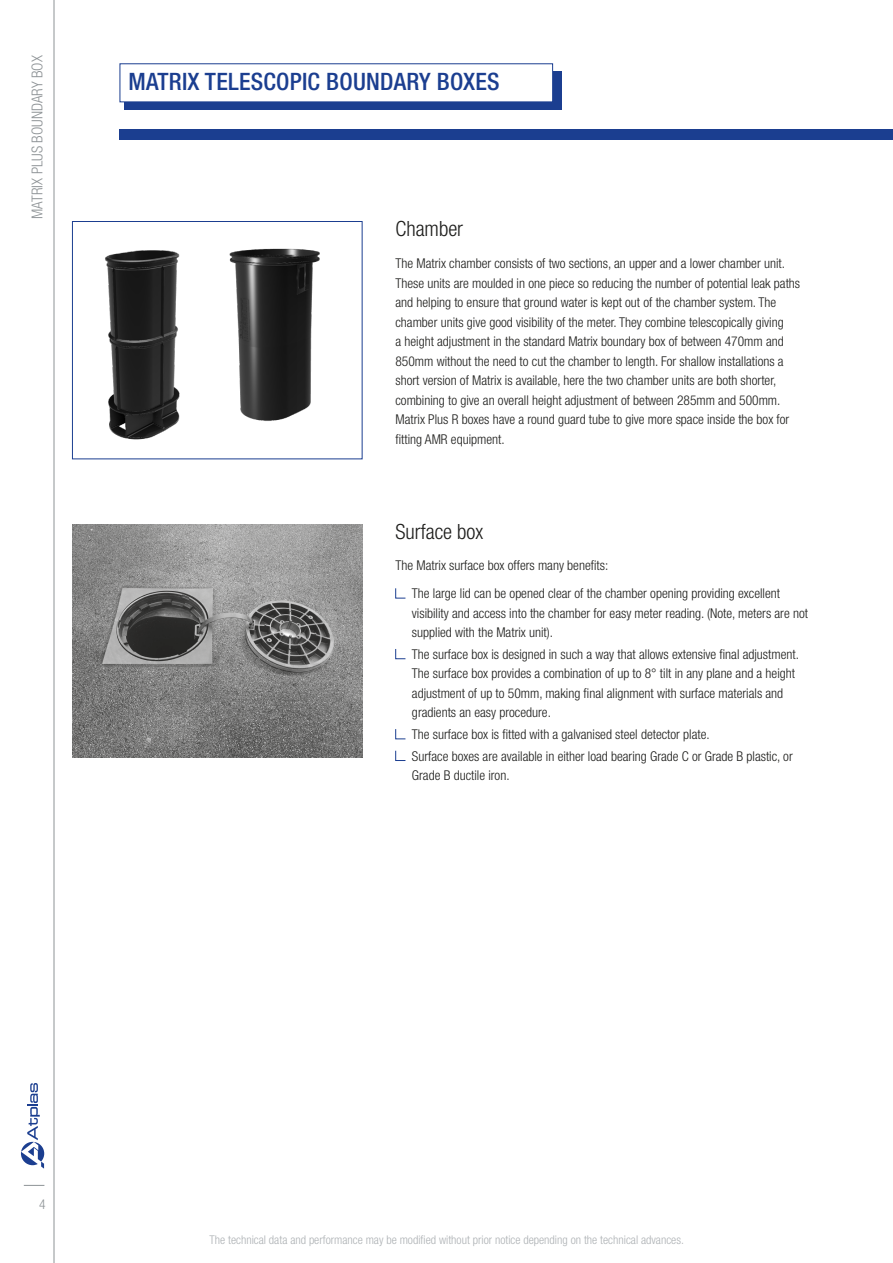
<style>
.page{position:relative;width:893px;height:1263px;background:#fff}
.page>*{position:absolute;margin:0;border:0;box-sizing:border-box;transform-origin:0 0}
.body{font:500 condensed 24px "Helvetica Neue LT Pro";letter-spacing:.01em;color:#1b3e90}
.t1{font:300 condensed 21px "Helvetica Neue LT Pro";color:#1d1d1b}
.t2{font:300 condensed 15px "Helvetica Neue LT Pro";color:#8e9396}
.body-2{font:300 condensed 13.5px/19.5px "Helvetica Neue LT Pro";color:#1d1d1b}
.t3{font:300 condensed 13.5px "Helvetica Neue LT Pro";color:#8e9396}
.t4{font:300 condensed 12px "Helvetica Neue LT Pro";color:#adb1b4}
</style>
<div class="page">
<svg style="left:20px;top:0;width:34px;height:1263px"></svg>
<svg style="left:24px;top:1185px;width:20px;height:1px"></svg>
<svg style="left:21px;top:1083px;width:23px;height:86px"></svg>
<div style="left:72px;top:221px;width:290px;height:238px;border:1px solid #1b3e90"></div>
<img style="left:105px;top:250px;width:75px;height:190px">
<img style="left:229px;top:248px;width:91px;height:173px">
<img style="left:72px;top:524px;width:290px;height:233px">
<svg style="left:395px;top:588px;width:11px;height:10px"></svg>
<svg style="left:395px;top:649px;width:11px;height:10px"></svg>
<svg style="left:395px;top:729px;width:11px;height:10px"></svg>
<svg style="left:395px;top:750px;width:11px;height:11px"></svg>
<div style="left:124px;top:71px;width:437px;height:39px;background:#1b3e90"></div>
<div style="left:120px;top:64px;width:433px;height:38px;background:#fff"></div>
<div style="left:120px;top:129px;width:773px;height:10px;background:#1b3e90"></div>
<p class="t2" style="left:29px;top:219px;width:165px;rotate:-90deg">MATRIX PLUS BOUNDARY BOX</p>
<p class="body" style="left:129px;top:67px;width:373px">MATRIX TELESCOPIC BOUNDARY BOXES</p>
<p class="t1" style="left:395px;top:217px;width:69px">Chamber</p>
<p class="body-2" style="left:395px;top:254px;width:406px">The Matrix chamber consists of two sections, an upper and a lower chamber unit.<br>These units are moulded in one piece so reducing the number of potential leak paths and helping to ensure that ground water is kept out of the chamber system. The chamber units give good visibility of the meter. They combine telescopically giving<br>a height adjustment in the standard Matrix boundary box of between 470mm and 850mm without the need to cut the chamber to length. For shallow installations a short version of Matrix is available, here the two chamber units are both shorter, combining to give an overall height adjustment of between 285mm and 500mm.<br>Matrix Plus R boxes have a round guard tube to give more space inside the box for fitting AMR equipment.</p>
<p class="t1" style="left:395px;top:520px;width:89px">Surface box</p>
<p class="body-2" style="left:395px;top:555px;width:214px">The Matrix surface box offers many benefits:</p>
<p class="body-2" style="left:412px;top:584px;width:398px">The large lid can be opened clear of the chamber opening providing excellent visibility and access into the chamber for easy meter reading. (Note, meters are not supplied with the Matrix unit).</p>
<p class="body-2" style="left:412px;top:644px;width:389px">The surface box is designed in such a way that allows extensive final adjustment.<br>The surface box provides a combination of up to 8° tilt in any plane and a height adjustment of up to 50mm, making final alignment with surface materials and gradients an easy procedure.</p>
<p class="body-2" style="left:412px;top:724px;width:299px">The surface box is fitted with a galvanised steel detector plate.</p>
<p class="body-2" style="left:412px;top:746px;width:382px">Surface boxes are available in either load bearing Grade C or Grade B plastic, or<br>Grade B ductile iron.</p>
<p class="t3" style="left:39px;top:1196px;width:8px">4</p>
<p class="t4" style="left:209px;top:1233px;width:476px">The technical data and performance may be modified without prior notice depending on the technical advances.</p>
</div>
